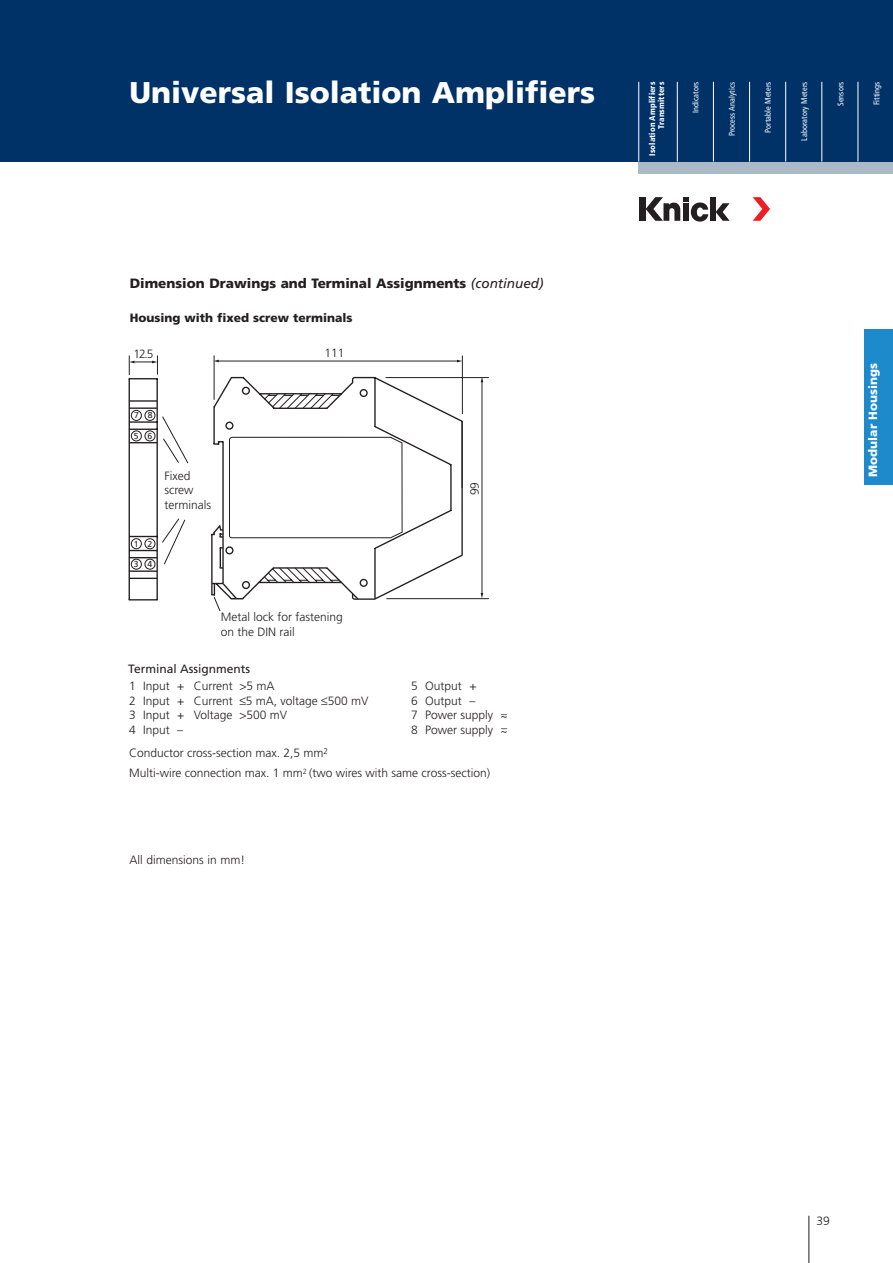
<style>
.page{position:relative;width:893px;height:1263px;background:#fff}
.page>*{position:absolute;margin:0;border:0;box-sizing:border-box;transform-origin:0 0}
.t1{font:900 30px "Frutiger";color:#fff}
.t2{font:900 13.5px "Frutiger";color:#231f20}
.t3{font:300 12px/14.4px "Frutiger";color:#231f20}
.t4{font:900 12px "Frutiger";color:#231f20}
.t5{font:12px "Frutiger";color:#231f20}
.t6{font:900 12px "Frutiger";color:#fff}
.t7{font:8.7px "Frutiger";color:#231f20}
.t8{font:condensed 8.25px "Frutiger LT";letter-spacing:.01em;color:#fff}
.t9{font:900 condensed 8.25px/9px "Frutiger LT";letter-spacing:.01em;color:#fff;text-align:right}
.s1{font-weight:400;font-style:italic}
</style>
<div class="page">
<div style="left:638px;top:149px;width:254px;height:25px;background:#acbac8"></div>
<div style="left:0;top:0;width:892px;height:161px;background:#003268"></div>
<hr style="left:808px;top:1216px;width:1px;height:47px;background:#231f20">
<div style="left:639px;top:197px;width:6px;height:24px;background:#231f20"></div>
<div style="left:709px;top:197px;width:6px;height:24px;background:#231f20"></div>
<svg style="left:715px;top:203px;width:14px;height:18px"></svg>
<svg style="left:752px;top:197px;width:18px;height:24px"></svg>
<svg style="left:645px;top:197px;width:63px;height:25px"></svg>
<hr style="left:677px;top:82px;width:1px;height:80px;background:#fff">
<hr style="left:713px;top:82px;width:1px;height:80px;background:#fff">
<hr style="left:749px;top:82px;width:1px;height:80px;background:#fff">
<hr style="left:785px;top:82px;width:1px;height:80px;background:#fff">
<hr style="left:821px;top:82px;width:1px;height:80px;background:#fff">
<hr style="left:857px;top:82px;width:1px;height:80px;background:#fff">
<hr style="left:638px;top:82px;width:1px;height:80px;background:#fff">
<hr style="left:129px;top:599px;width:29px;height:2px;background:#231f20">
<hr style="left:156px;top:379px;width:2px;height:221px;background:#231f20">
<hr style="left:128px;top:379px;width:2px;height:221px;background:#231f20">
<div style="left:131px;top:410px;width:11px;height:11px;border:1px solid #231f20;border-radius:50%"></div>
<div style="left:144px;top:410px;width:11px;height:11px;border:1px solid #231f20;border-radius:50%"></div>
<div style="left:131px;top:559px;width:11px;height:11px;border:1px solid #231f20;border-radius:50%"></div>
<div style="left:144px;top:559px;width:11px;height:11px;border:1px solid #231f20;border-radius:50%"></div>
<hr style="left:129px;top:400px;width:28px;height:2px;background:#231f20">
<hr style="left:129px;top:407px;width:28px;height:2px;background:#231f20">
<svg style="left:129px;top:416px;width:60px;height:149px"></svg>
<hr style="left:129px;top:570px;width:28px;height:2px;background:#231f20">
<svg style="left:130px;top:578px;width:26px;height:1px"></svg>
<svg style="left:213px;top:355px;width:276px;height:244px"></svg>
<hr style="left:218px;top:361px;width:240px;height:1px;background:#231f20">
<svg style="left:213px;top:360px;width:6px;height:2px"></svg>
<svg style="left:129px;top:355px;width:29px;height:24px"></svg>
<svg style="left:211px;top:376px;width:253px;height:236px"></svg>
<hr style="left:481px;top:381px;width:1px;height:213px;background:#231f20">
<svg style="left:480px;top:377px;width:3px;height:5px"></svg>
<svg style="left:480px;top:593px;width:3px;height:5px"></svg>
<div style="left:864px;top:329px;width:28px;height:156px;background:#1d8acb"></div>
<h1 class="t1" style="left:129px;top:81px;width:467px">Universal Isolation Amplifiers</h1>
<p class="t8" style="left:837px;top:106px;width:26px;rotate:-90deg">Sensors</p>
<p class="t8" style="left:873px;top:105px;width:25px;rotate:-90deg">Fittings</p>
<p class="t9" style="left:648px;top:156px;width:75px;rotate:-90deg">Isolation Amplifiers<br>Transmitters</p>
<p class="t8" style="left:692px;top:113px;width:33px;rotate:-90deg">Indicators</p>
<p class="t8" style="left:728px;top:136px;width:56px;rotate:-90deg">Process Analytics</p>
<p class="t8" style="left:765px;top:133px;width:52px;rotate:-90deg">Portable Meters</p>
<p class="t8" style="left:801px;top:141px;width:60px;rotate:-90deg">Laboratory Meters</p>
<p class="t2" style="left:130px;top:278px;width:415px">Dimension Drawings and Terminal Assignments <span class="s1">(continued)</span></p>
<p class="t4" style="left:130px;top:313px;width:224px">Housing with fixed screw terminals</p>
<p class="t3" style="left:134px;top:347px;width:21px">12.5</p>
<p class="t3" style="left:324px;top:346px;width:22px">111</p>
<p class="t7" style="left:134px;top:412px;width:20px">7 8</p>
<p class="t7" style="left:134px;top:432px;width:20px">5 6</p>
<p class="t3" style="left:164px;top:469px;width:48px">Fixed screw terminals</p>
<p class="t7" style="left:134px;top:540px;width:20px">1 2</p>
<p class="t7" style="left:134px;top:561px;width:20px">3 4</p>
<p class="t3" style="left:221px;top:610px;width:124px">Metal lock for fastening on the DIN rail</p>
<p class="t5" style="left:128px;top:664px;width:123px">Terminal Assignments</p>
<p class="t3" style="left:129px;top:679px;width:241px">1 Input + Current &gt;5 mA<br>2 Input + Current ≤5 mA, voltage ≤500 mV<br>3 Input + Voltage &gt;500 mV<br>4 Input –</p>
<p class="t3" style="left:468px;top:495px;width:15px;rotate:-90deg">99</p>
<p class="t3" style="left:411px;top:679px;width:97px">5 Output +<br>6 Output –<br>7 Power supply –<br>8 Power supply –</p>
<p class="t3" style="left:500px;top:709px;width:9px">~ ~</p>
<p class="t3" style="left:129px;top:743px;width:362px;line-height:20.1px">Conductor cross-section max. 2,5 mm<sup>2<br></sup>Multi-wire connection max. 1 mm<sup>2</sup> (two wires with same cross-section)</p>
<p class="t3" style="left:129px;top:853px;width:117px">All dimensions in mm!</p>
<p class="t6" style="left:868px;top:477px;width:115px;rotate:-90deg">Modular Housings</p>
<p class="t3" style="left:816px;top:1214px;width:15px">39</p>
</div>
